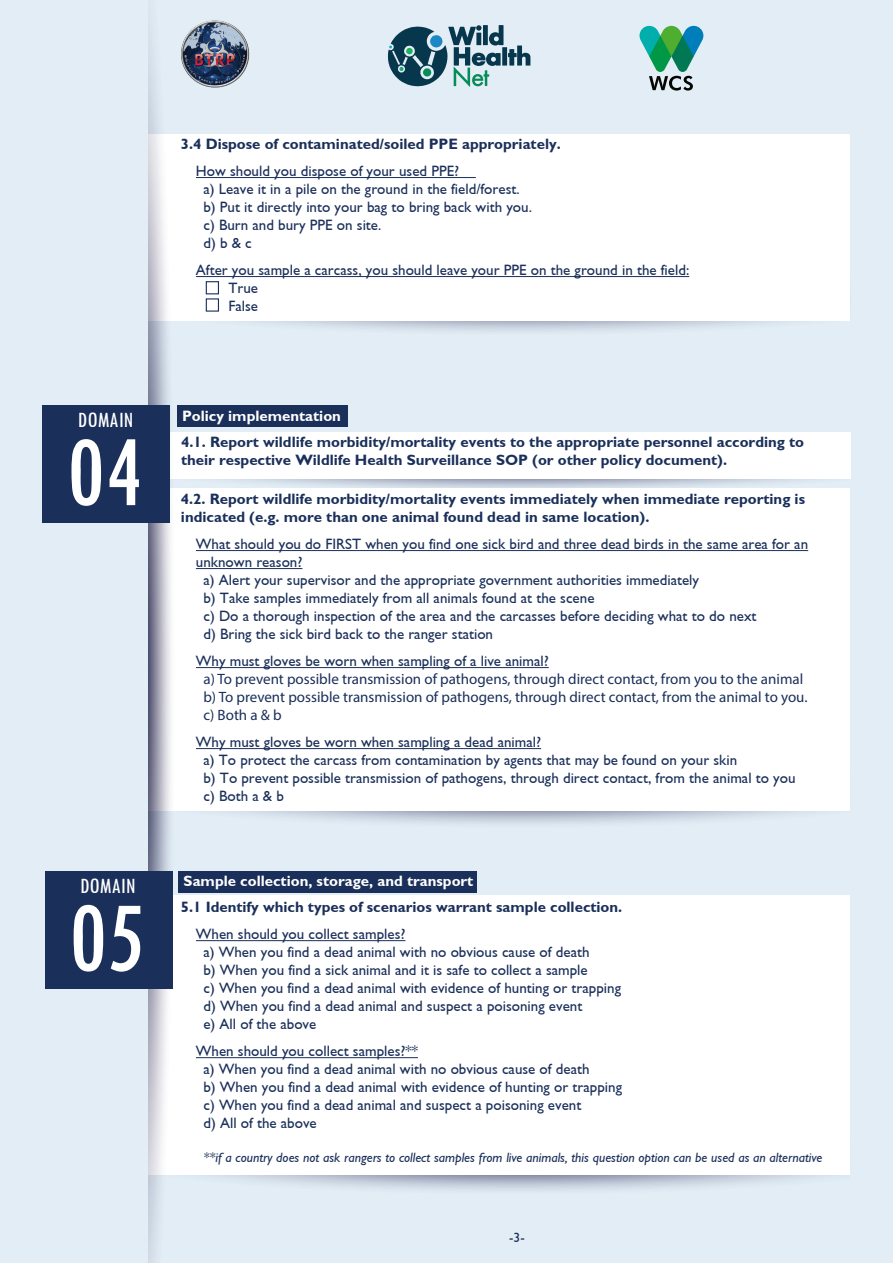
<style>
.page{position:relative;width:893px;height:1263px;background:#e2edf5}
.page>*{position:absolute;margin:0;border:0;box-sizing:border-box;transform-origin:0 0}
.t1{font:condensed 104.4px "Tw Cen";color:#fff}
.t2{font:condensed 22.65px "Tw Cen";color:#fff}
.t3{font:15px/18px "SFU Gill Sans";color:#1a2f5a}
.t4{font:700 15px/18px "SFU Gill Sans";color:#1a2f5a}
.t5{font:15px/18px "Myriad Pro";color:#1a2f5a}
.t6{font:700 15px "SFU Gill Sans";color:#fff}
.t7{font:italic 13.5px "SFU Gill Sans";color:#1a2f5a}
.t8{font:13.5px "SFU Gill Sans";color:#1a2f5a}
</style>
<div class="page">
<svg style="left:176px;top:478px;width:674px;height:11px"></svg>
<svg style="left:234px;top:811px;width:570px;height:13px"></svg>
<svg style="left:214px;top:1175px;width:609px;height:15px"></svg>
<div style="left:148px;top:432px;width:702px;height:46px;background:#fff"></div>
<div style="left:147px;top:489px;width:703px;height:322px;background:#fff"></div>
<hr style="left:196px;top:550px;width:612px;height:1px;background:#1a2f5a">
<hr style="left:196px;top:568px;width:106px;height:1px;background:#1a2f5a">
<hr style="left:196px;top:667px;width:353px;height:1px;background:#1a2f5a">
<hr style="left:196px;top:748px;width:345px;height:1px;background:#1a2f5a">
<div style="left:147px;top:895px;width:703px;height:280px;background:#fff"></div>
<hr style="left:196px;top:940px;width:209px;height:1px;background:#1a2f5a">
<hr style="left:196px;top:1057px;width:222px;height:1px;background:#1a2f5a">
<svg style="left:176px;top:320px;width:674px;height:11px"></svg>
<div style="left:147px;top:134px;width:703px;height:186px;background:#fff"></div>
<svg style="left:148px;top:33px;width:28px;height:1230px"></svg>
<div style="left:1px;top:0;width:147px;height:1263px;background:#e2edf5"></div>
<svg style="left:639px;top:26px;width:64px;height:65px"></svg>
<svg style="left:388px;top:25px;width:142px;height:62px"></svg>
<img style="left:181px;top:20px;width:69px;height:68px">
<div style="left:43px;top:405px;width:127px;height:118px;background:#1a2f5a"></div>
<div style="left:45px;top:871px;width:127px;height:118px;background:#1a2f5a"></div>
<div style="left:177px;top:405px;width:170px;height:22px;background:#1a2f5a"></div>
<div style="left:178px;top:871px;width:299px;height:21px;background:#1a2f5a"></div>
<hr style="left:196px;top:177px;width:280px;height:1px;background:#1a2f5a">
<hr style="left:196px;top:276px;width:493px;height:1px;background:#1a2f5a">
<div style="left:206px;top:281px;width:13px;height:13px;border:1px solid #1a2f5a"></div>
<div style="left:206px;top:298px;width:13px;height:14px;border:1px solid #1a2f5a"></div>
<h2 class="t2" style="left:78px;top:407px;width:57px">DOMAIN</h2>
<h1 class="t1" style="left:66px;top:409px;width:78px">04</h1>
<h2 class="t2" style="left:80px;top:872px;width:57px">DOMAIN</h2>
<h1 class="t1" style="left:69px;top:875px;width:78px">05</h1>
<p class="t4" style="left:181px;top:133px;width:381px">3.4 Dispose of contaminated/soiled PPE appropriately.</p>
<p class="t3" style="left:203px;top:160px;width:330px;text-indent:-8px">How should you dispose of your used PPE?<br>a) Leave it in a pile on the ground in the field/forest. b) Put it directly into your bag to bring back with you. c) Burn and bury PPE on site.<br>d) b &amp; c</p>
<p class="t3" style="left:228px;top:259px;width:462px;text-indent:-33px">After you sample a carcass, you should leave your PPE on the ground in the field:<br>True<br>False</p>
<p class="t6" style="left:182px;top:404px;width:160px">Policy implementation</p>
<p class="t4" style="left:181px;top:431px;width:625px">4.1. Report wildlife morbidity/mortality events to the appropriate personnel according to their respective Wildlife Health Surveillance SOP (or other policy document).</p>
<p class="t4" style="left:181px;top:488px;width:626px">4.2. Report wildlife morbidity/mortality events immediately when immediate reporting is indicated (e.g. more than one animal found dead in same location).</p>
<p class="t3" style="left:196px;top:533px;width:614px">What should you do FIRST when you find one sick bird and three dead birds in the same area for an</p>
<p class="t3" style="left:196px;top:551px;width:108px">unknown reason?</p>
<p class="t3" style="left:203px;top:569px;width:497px">a) Alert your supervisor and the appropriate government authorities immediately</p>
<p class="t3" style="left:203px;top:587px;width:393px">b) Take samples immediately from all animals found at the scene</p>
<p class="t3" style="left:203px;top:605px;width:555px">c) Do a thorough inspection of the area and the carcasses before deciding what to do next</p>
<p class="t3" style="left:203px;top:623px;width:291px">d) Bring the sick bird back to the ranger station</p>
<p class="t3" style="left:196px;top:650px;width:354px">Why must gloves be worn when sampling of a live animal?</p>
<p class="t5" style="left:203px;top:670px;width:606px">a) To prevent possible transmission of pathogens, through direct contact, from you to the animal b) To prevent possible transmission of pathogens, through direct contact, from the animal to you. c) Both a &amp; b</p>
<p class="t3" style="left:203px;top:731px;width:594px;text-indent:-8px">Why must gloves be worn when sampling a dead animal?<br>a) To protect the carcass from contamination by agents that may be found on your skin<br>b) To prevent possible transmission of pathogens, through direct contact, from the animal to you c) Both a &amp; b</p>
<p class="t6" style="left:184px;top:869px;width:291px">Sample collection, storage, and transport</p>
<p class="t4" style="left:181px;top:896px;width:443px">5.1 Identify which types of scenarios warrant sample collection.</p>
<p class="t3" style="left:203px;top:923px;width:419px;text-indent:-8px">When should you collect samples?<br>a) When you find a dead animal with no obvious cause of death<br>b) When you find a sick animal and it is safe to collect a sample<br>c) When you find a dead animal with evidence of hunting or trapping d) When you find a dead animal and suspect a poisoning event<br>e) All of the above</p>
<p class="t3" style="left:203px;top:1040px;width:420px;text-indent:-8px">When should you collect samples?**<br>a) When you find a dead animal with no obvious cause of death<br>b) When you find a dead animal with evidence of hunting or trapping c) When you find a dead animal and suspect a poisoning event<br>d) All of the above</p>
<p class="t7" style="left:203px;top:1147px;width:620px">**if a country does not ask rangers to collect samples from live animals, this question option can be used as an alternative</p>
<p class="t8" style="left:509px;top:1226px;width:17px">-3-</p>
</div>
